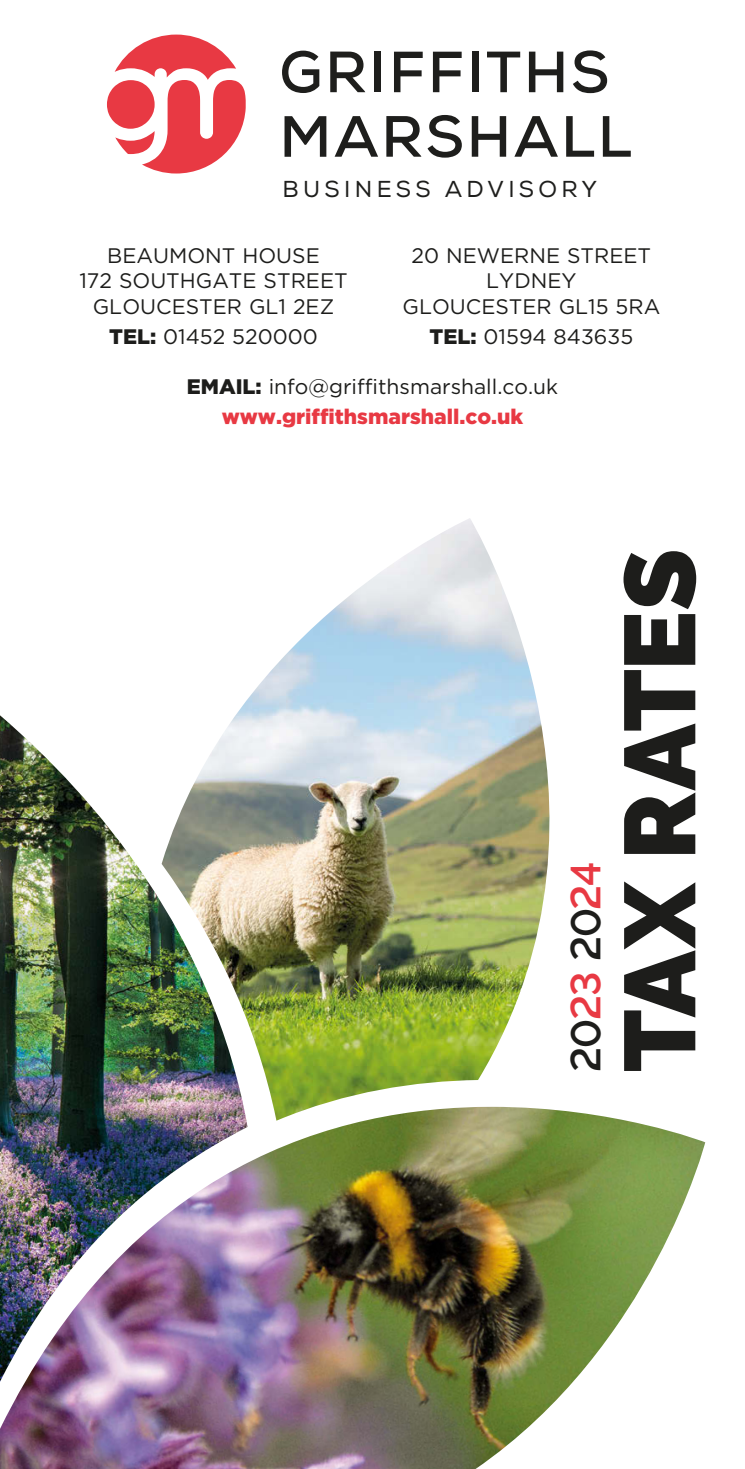
<style>
.page{position:relative;width:745px;height:1469px;background:#fff}
.page>*{position:absolute;margin:0;border:0;box-sizing:border-box;transform-origin:0 0}
.t1{font:900 100.1px "Raleway";letter-spacing:-.005em;color:#1d1d1b}
.t2{font:600 41.65px "Raleway";letter-spacing:-.03em;color:#1d1d1b}
.t3{font:23.1px "Nexa";letter-spacing:.19em;color:#1e1e1c}
.t4{font:21px/25.2px "Gotham";color:#1d1d1b;text-align:center}
.t5{font:900 21px "Gotham";color:#e83943}
.s1{font-weight:900}
.s2{color:#e83943}
</style>
<div class="page">
<img style="left:1px;top:1109px;width:703px;height:359px">
<img style="left:236px;top:518px;width:316px;height:602px">
<img style="left:1px;top:715px;width:246px;height:666px">
<svg style="left:282px;top:51px;width:37px;height:42px"></svg>
<svg style="left:330px;top:52px;width:35px;height:40px"></svg>
<div style="left:374px;top:52px;width:7px;height:40px;background:#1e1e1c"></div>
<svg style="left:394px;top:52px;width:28px;height:40px"></svg>
<svg style="left:432px;top:52px;width:29px;height:40px"></svg>
<div style="left:471px;top:52px;width:7px;height:40px;background:#1e1e1c"></div>
<svg style="left:487px;top:52px;width:33px;height:40px"></svg>
<svg style="left:528px;top:52px;width:35px;height:40px"></svg>
<svg style="left:573px;top:50px;width:33px;height:43px"></svg>
<svg style="left:284px;top:116px;width:42px;height:41px"></svg>
<svg style="left:334px;top:116px;width:44px;height:41px"></svg>
<svg style="left:386px;top:116px;width:35px;height:41px"></svg>
<svg style="left:427px;top:115px;width:34px;height:43px"></svg>
<svg style="left:471px;top:116px;width:35px;height:41px"></svg>
<svg style="left:514px;top:116px;width:43px;height:41px"></svg>
<svg style="left:566px;top:116px;width:27px;height:41px"></svg>
<svg style="left:602px;top:116px;width:28px;height:41px"></svg>
<svg style="left:107px;top:35px;width:138px;height:138px"></svg>
<p class="t3" style="left:282px;top:175px;width:316px">BUSINESS ADVISORY</p>
<p class="t4" style="left:79px;top:243px;width:269px">BEAUMONT HOUSE<br>172 SOUTHGATE STREET<br>GLOUCESTER GL1 2EZ</p>
<p class="t4" style="left:109px;top:323px;width:210px"><span class="s1">TEL:</span> 01452 520000</p>
<p class="t4" style="left:402px;top:243px;width:259px">20 NEWERNE STREET<br>LYDNEY<br>GLOUCESTER GL15 5RA</p>
<p class="t4" style="left:429px;top:323px;width:205px"><span class="s1">TEL:</span> 01594 843635</p>
<p class="t4" style="left:187px;top:373px;width:372px"><span class="s1">EMAIL:</span> info@griffithsmarshall.co.uk</p>
<p class="t5" style="left:221px;top:402px;width:303px">www.griffithsmarshall.co.uk</p>
<p class="t2" style="left:561px;top:1071px;width:212px;rotate:-90deg">20<span class="s2">23</span> 20<span class="s2">24</span></p>
<p class="t1" style="left:601px;top:1071px;width:525px;rotate:-90deg">TAX RATES</p>
</div>
